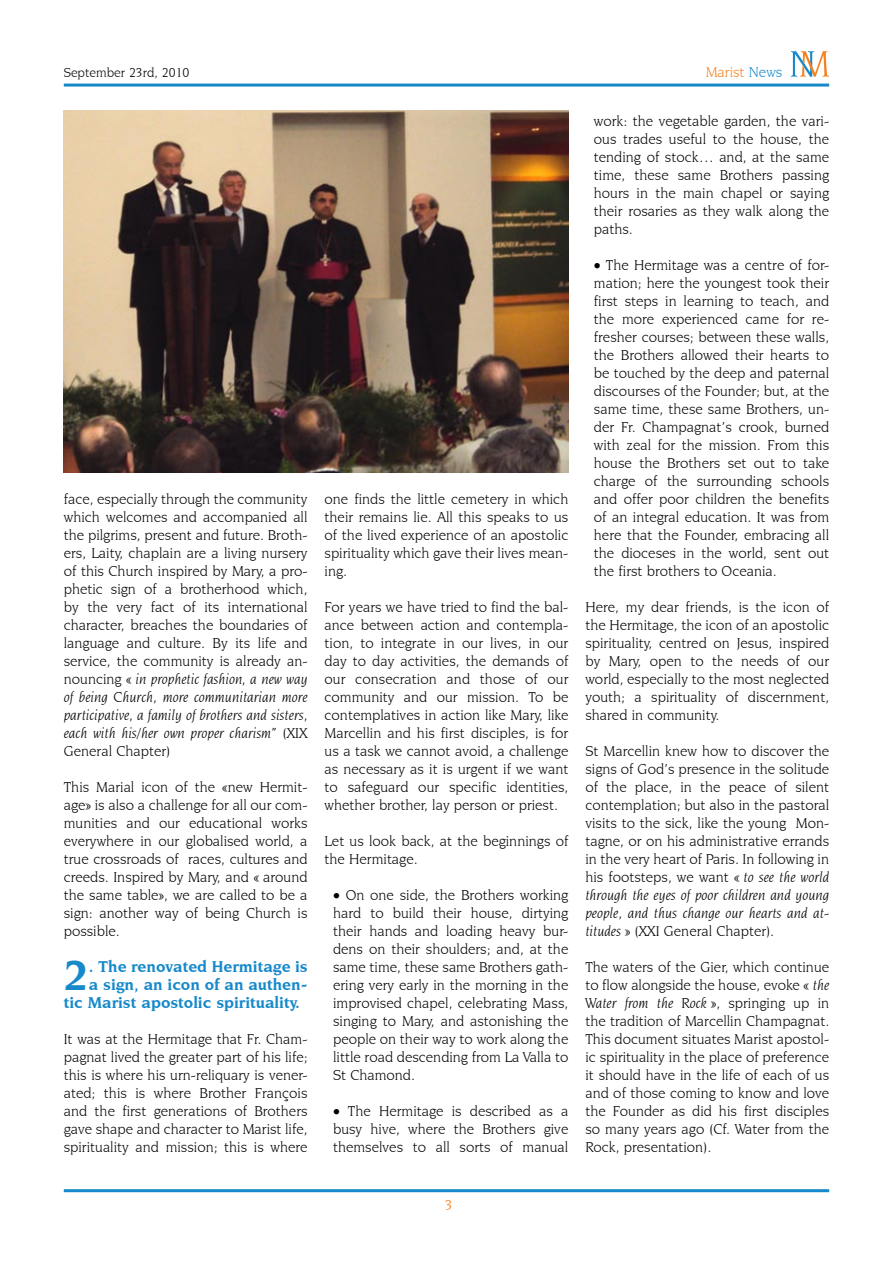
<style>
.page{position:relative;width:893px;height:1263px;background:#fff}
.page>*{position:absolute;margin:0;border:0;box-sizing:border-box;transform-origin:0 0}
.t1{font:700 43.8px "Novarese IT Cby BT";color:#1689ca}
.t2{font:700 16.5px "Novarese IT Cby BT";color:#1689ca}
.t3{font:15px/18px "Novarese IT Cby BT";color:#000;text-align:justify}
.t4{font:15px "Novarese IT Cby BT";color:#f5821f}
.t5{font:13.5px "Novarese IT Cby BT";color:#000}
.s1{color:#1689ca}
.s2{font-style:italic}
</style>
<div class="page">
<hr style="left:64px;top:1189px;width:765px;height:3px;background:#1689ca">
<hr style="left:64px;top:84px;width:765px;height:3px;background:#1689ca">
<svg style="left:791px;top:51px;width:38px;height:26px"></svg>
<img style="left:64px;top:111px;width:504px;height:362px">
<p class="t5" style="left:64px;top:64px;width:127px">September 23rd, 2010</p>
<p class="t4" style="left:706px;top:63px;width:78px">Marist <span class="s1">News</span></p>
<p class="t3" style="left:64px;top:490px;width:245px">face, especially through the community which welcomes and accompanied all the pilgrims, present and future. Broth&shy;ers, Laity, chaplain are a living nursery of this Church inspired by Mary, a pro&shy;phetic sign of a brotherhood which, by the very fact of its international character, breaches the boundaries of language and culture. By its life and service, the community is already an&shy;nouncing « <span class="s2">in prophetic fashion, a new way of being Church, more communitarian more participative, a family of brothers and sisters, each with his/her own proper charism”</span> (XIX General Chapter)</p>
<p class="t3" style="left:64px;top:778px;width:245px">This Marial icon of the «new Hermit&shy;age» is also a challenge for all our com&shy;munities and our educational works everywhere in our globalised world, a true crossroads of races, cultures and creeds. Inspired by Mary, and « around the same table», we are called to be a sign: another way of being Church is possible.</p>
<h1 class="t1" style="left:64px;top:949px;width:27px">2</h1>
<p class="t2" style="left:89px;top:956px;width:220px">. The renovated Hermitage is</p>
<p class="t2" style="left:89px;top:974px;width:220px">a sign, an icon of an authen-</p>
<p class="t2" style="left:64px;top:992px;width:238px">tic Marist apostolic spirituality.</p>
<p class="t3" style="left:64px;top:1030px;width:245px">It was at the Hermitage that Fr. Cham&shy;pagnat lived the greater part of his life; this is where his urn-reliquary is vener&shy;ated; this is where Brother François and the first generations of Brothers gave shape and character to Marist life, spirituality and mission; this is where</p>
<p class="t3" style="left:325px;top:490px;width:245px">one finds the little cemetery in which their remains lie. All this speaks to us of the lived experience of an apostolic spirituality which gave their lives mean&shy;ing.</p>
<p class="t3" style="left:325px;top:598px;width:245px">For years we have tried to find the bal&shy;ance between action and contempla&shy;tion, to integrate in our lives, in our day to day activities, the demands of our consecration and those of our community and our mission. To be contemplatives in action like Mary, like Marcellin and his first disciples, is for us a task we cannot avoid, a challenge as necessary as it is urgent if we want to safeguard our specific identities, whether brother, lay person or priest.</p>
<p class="t3" style="left:325px;top:832px;width:245px">Let us look back, at the beginnings of the Hermitage.</p>
<p class="t3" style="left:333px;top:886px;width:237px">• On one side, the Brothers working hard to build their house, dirtying their hands and loading heavy bur&shy;dens on their shoulders; and, at the same time, these same Brothers gath&shy;ering very early in the morning in the improvised chapel, celebrating Mass, singing to Mary, and astonishing the people on their way to work along the little road descending from La Valla to St Chamond.</p>
<p class="t3" style="left:333px;top:1102px;width:237px">• The Hermitage is described as a busy hive, where the Brothers give themselves to all sorts of manual</p>
<p class="t3" style="left:594px;top:112px;width:237px">work: the vegetable garden, the vari&shy;ous trades useful to the house, the tending of stock… and, at the same time, these same Brothers passing hours in the main chapel or saying their rosaries as they walk along the paths.</p>
<p class="t3" style="left:594px;top:256px;width:237px">• The Hermitage was a centre of for&shy;mation; here the youngest took their first steps in learning to teach, and the more experienced came for re&shy;fresher courses; between these walls, the Brothers allowed their hearts to be touched by the deep and paternal discourses of the Founder; but, at the same time, these same Brothers, un&shy;der Fr. Champagnat’s crook, burned with zeal for the mission. From this house the Brothers set out to take charge of the surrounding schools and offer poor children the benefits of an integral education. It was from here that the Founder, embracing all the dioceses in the world, sent out the first brothers to Oceania.</p>
<p class="t3" style="left:585px;top:598px;width:245px">Here, my dear friends, is the icon of the Hermitage, the icon of an apostolic spirituality, centred on Jesus, inspired by Mary, open to the needs of our world, especially to the most neglected youth; a spirituality of discernment, shared in community.</p>
<p class="t3" style="left:585px;top:742px;width:245px">St Marcellin knew how to discover the signs of God’s presence in the solitude of the place, in the peace of silent contemplation; but also in the pastoral visits to the sick, like the young Mon&shy;tagne, or on his administrative errands in the very heart of Paris. In following in his footsteps, we want <span class="s2">« to see the world through the eyes of poor children and young people, and thus change our hearts and at&shy;titudes »</span> (XXI General Chapter).</p>
<p class="t3" style="left:585px;top:958px;width:245px">The waters of the Gier, which continue to flow alongside the house, evoke <span class="s2">« the Water from the Rock »</span>, springing up in the tradition of Marcellin Champagnat.<br>This document situates Marist apostol&shy;ic spirituality in the place of preference it should have in the life of each of us and of those coming to know and love the Founder as did his first disciples so many years ago (Cf. Water from the Rock, presentation).</p>
</div>
